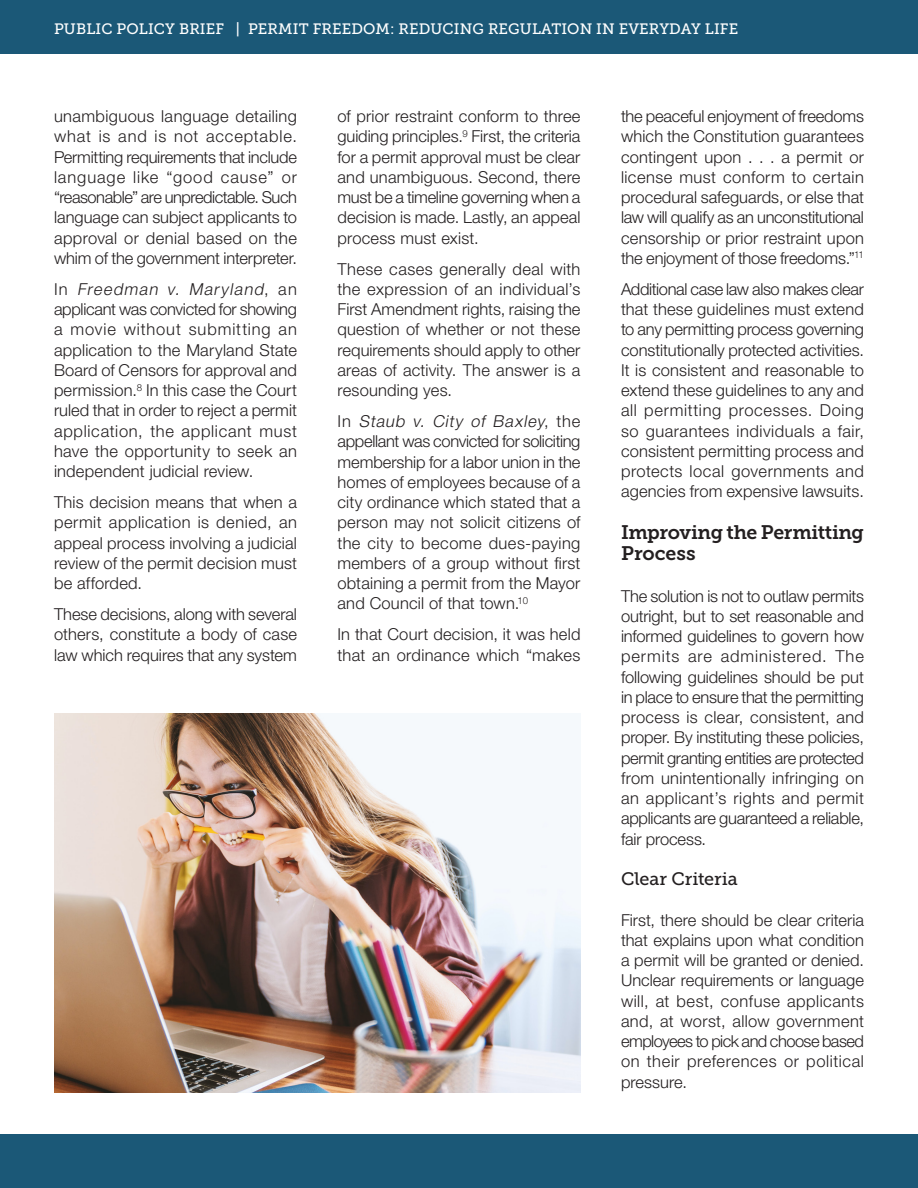
<style>
.page{position:relative;width:918px;height:1188px;background:#fff}
.page>*{position:absolute;margin:0;border:0;box-sizing:border-box;transform-origin:0 0}
.t1{font:19.5px/21px "Museo Slab 700";letter-spacing:-.015em;color:#231f20}
.t2{font:18px "Museo Slab 500";letter-spacing:-.005em;color:#231f20}
.t3{font:300 16.5px/20.2px "Helvetica Neue LT Pro";letter-spacing:.01em;color:#231f20;text-align:justify}
.t4{font:15px "Museo Slab 500";letter-spacing:.01em;color:#fff}
.s1{font-style:italic}
</style>
<div class="page">
<div style="left:0;top:1134px;width:918px;height:54px;background:#1b5877"></div>
<div style="left:0;top:0;width:918px;height:54px;background:#1b5877"></div>
<img style="left:54px;top:714px;width:526px;height:379px">
<p class="t4" style="left:54px;top:20px;width:686px">PUBLIC POLICY BRIEF | PERMIT FREEDOM: REDUCING REGULATION IN EVERYDAY LIFE</p>
<p class="t3" style="left:54px;top:106px;width:245px">unambiguous language detailing what is and is not acceptable.<br>Permitting requirements that include language like “good cause” or “reasonable” are unpredictable. Such language can subject applicants to approval or denial based on the whim of the government interpreter.</p>
<p class="t3" style="left:54px;top:278px;width:245px">I n <span class="s1">Freedman v. Maryland</span>, a n applicant was convicted for showing a movie without submitting an application to the Maryland State Board of Censors for approval and permission.<sup>8</sup> In this case the Court ruled that in order to reject a permit application, the applicant must have the opportunity to seek an independent judicial review.</p>
<p class="t3" style="left:54px;top:492px;width:245px">This decision means that when a permit application is denied, an appeal process involving a judicial review of the permit decision must be afforded.</p>
<p class="t3" style="left:54px;top:604px;width:245px">These decisions, along with several others, constitute a body of case law which requires that any system</p>
<p class="t3" style="left:338px;top:106px;width:245px">of prior restraint conform to three guiding principles.<sup>9</sup> First, the criteria for a permit approval must be clear and unambiguous. Second, there must be a timeline governing when a decision is made. Lastly, an appeal process must exist.</p>
<p class="t3" style="left:338px;top:258px;width:245px">These cases generally deal with the expression of an individual’s First Amendment rights, raising the question of whether or not these requirements should apply to other areas of activity. The answer is a resounding yes.</p>
<p class="t3" style="left:338px;top:411px;width:245px">I n <span class="s1">Staub v. City of Baxley</span>, t h e appellant was convicted for soliciting membership for a labor union in the homes of employees because of a city ordinance which stated that a person may not solicit citizens of the city to become dues-paying members of a group without first obtaining a permit from the Mayor and Council of that town.<sup>10</sup></p>
<p class="t3" style="left:338px;top:624px;width:245px">In that Court decision, it was held that an ordinance which “makes</p>
<p class="t3" style="left:621px;top:106px;width:245px">the peaceful enjoyment of freedoms which the Constitution guarantees contingent upon . . . a permit or license must conform to certain procedural safeguards, or else that law will qualify as an unconstitutional censorship or prior restraint upon the enjoyment of those freedoms.”<sup>11</sup></p>
<p class="t3" style="left:621px;top:278px;width:245px">Additional case law also makes clear that these guidelines must extend to any permitting process governing constitutionally protected activities.<br>It is consistent and reasonable to extend these guidelines to any and all permitting processes. Doing so guarantees individuals a fair, consistent permitting process and protects local governments and agencies from expensive lawsuits.</p>
<p class="t1" style="left:621px;top:522px;width:244px">Improving the Permitting<br>Process</p>
<p class="t3" style="left:621px;top:585px;width:245px">The solution is not to outlaw permits outright, but to set reasonable and informed guidelines to govern how permits are administered. The following guidelines should be put in place to ensure that the permitting process is clear, consistent, and proper. By instituting these policies, permit granting entities are protected from unintentionally infringing on an applicant’s rights and permit applicants are guaranteed a reliable, fair process.</p>
<p class="t2" style="left:621px;top:869px;width:118px">Clear Criteria</p>
<p class="t3" style="left:621px;top:909px;width:245px">First, there should be clear criteria that explains upon what condition a permit will be granted or denied.<br>Unclear requirements or language will, at best, confuse applicants and, at worst, allow government employees to pick and choose based on their preferences or political pressure.</p>
</div>
